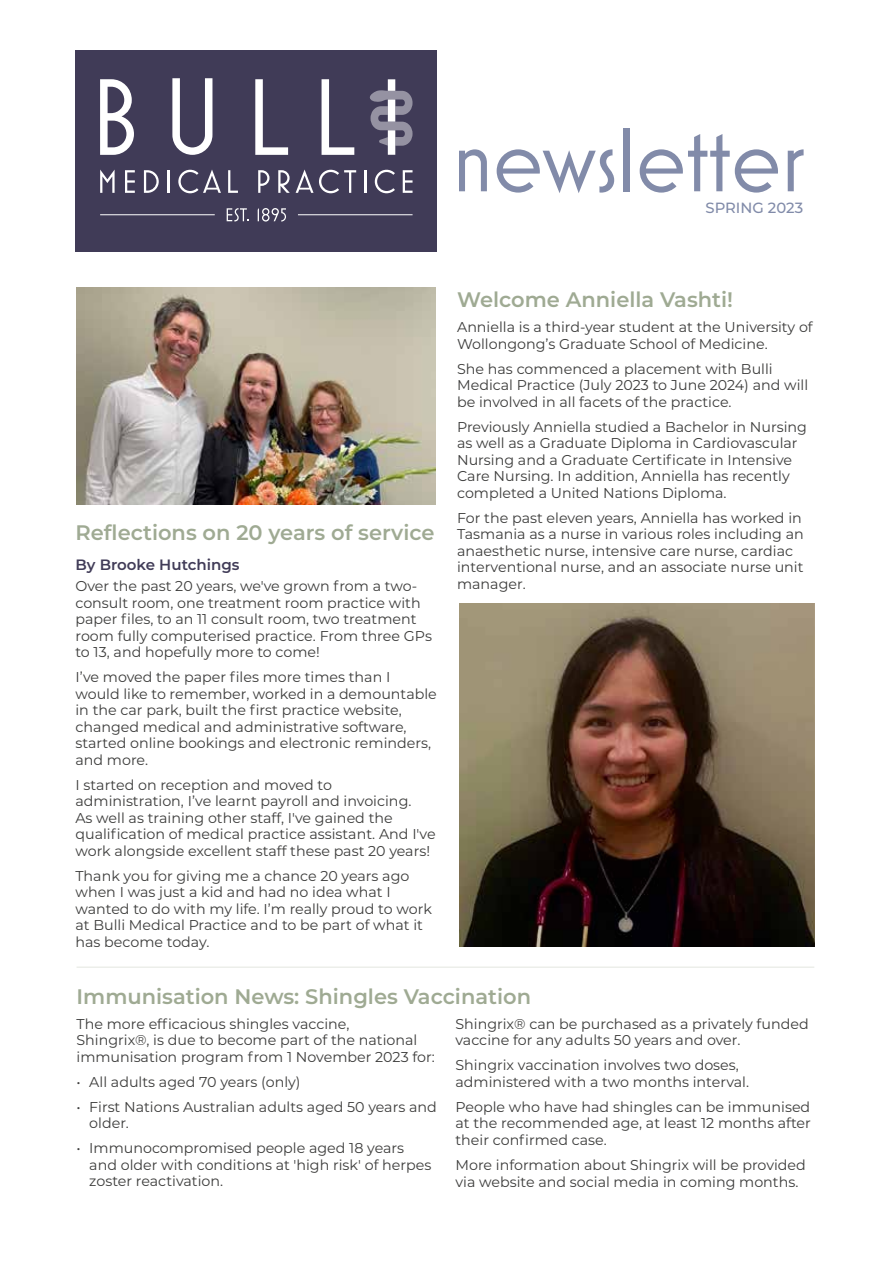
<style>
.page{position:relative;width:893px;height:1263px;background:#fff}
.page>*{position:absolute;margin:0;border:0;box-sizing:border-box;transform-origin:0 0}
.t1{font:600 21px "Montserrat";color:#9faa93}
.t2{font:600 15px "Montserrat";color:#413c58}
.t3{font:500 14.85px "Montserrat";color:#818ba9}
.t4{font:14.25px/16.5px "Montserrat";color:#3c3c3b}
</style>
<div class="page">
<div style="left:75px;top:50px;width:362px;height:201px;background:#403b57"></div>
<div style="left:388px;top:130px;width:7px;height:25px;background:#fff"></div>
<svg style="left:370px;top:79px;width:43px;height:67px"></svg>
<svg style="left:100px;top:79px;width:34px;height:76px"></svg>
<svg style="left:172px;top:78px;width:40px;height:77px"></svg>
<svg style="left:255px;top:79px;width:33px;height:76px"></svg>
<svg style="left:322px;top:79px;width:32px;height:76px"></svg>
<svg style="left:100px;top:170px;width:15px;height:23px"></svg>
<svg style="left:125px;top:170px;width:10px;height:23px"></svg>
<svg style="left:144px;top:170px;width:15px;height:23px"></svg>
<hr style="left:167px;top:170px;width:3px;height:23px;background:#fff">
<svg style="left:178px;top:169px;width:43px;height:24px"></svg>
<svg style="left:228px;top:170px;width:10px;height:23px"></svg>
<svg style="left:258px;top:170px;width:11px;height:23px"></svg>
<svg style="left:278px;top:170px;width:12px;height:23px"></svg>
<svg style="left:296px;top:169px;width:60px;height:24px"></svg>
<hr style="left:364px;top:170px;width:2px;height:23px;background:#fff">
<svg style="left:375px;top:170px;width:20px;height:23px"></svg>
<svg style="left:403px;top:170px;width:9px;height:23px"></svg>
<svg style="left:227px;top:208px;width:22px;height:13px"></svg>
<svg style="left:258px;top:208px;width:28px;height:14px"></svg>
<hr style="left:298px;top:214px;width:115px;height:1px;background:#fff">
<hr style="left:100px;top:214px;width:115px;height:1px;background:#fff">
<svg style="left:459px;top:149px;width:28px;height:42px"></svg>
<svg style="left:497px;top:149px;width:117px;height:44px"></svg>
<div style="left:624px;top:128px;width:6px;height:63px;background:#828ba9"></div>
<svg style="left:640px;top:134px;width:138px;height:59px"></svg>
<svg style="left:788px;top:149px;width:16px;height:42px"></svg>
<img style="left:459px;top:603px;width:355px;height:343px">
<img style="left:76px;top:287px;width:360px;height:217px">
<hr style="left:77px;top:967px;width:737px;height:1px;background:#9faa93">
<p class="t3" style="left:705px;top:197px;width:99px">SPRING 2023</p>
<h1 class="t1" style="left:75px;top:517px;width:361px">Reflections on 20 years of service</h1>
<p class="t2" style="left:75px;top:554px;width:166px">By Brooke Hutchings</p>
<p class="t4" style="left:75px;top:577px;width:358px">Over the past 20 years, we've grown from a two&shy;consult room, one treatment room practice with paper files, to an 11 consult room, two treatment room fully computerised practice. From three GPs to 13, and hopefully more to come!</p>
<p class="t4" style="left:75px;top:668px;width:363px">I’ve moved the paper files more times than I would like to remember, worked in a demountable in the car park, built the first practice website, changed medical and administrative software, started online bookings and electronic reminders, and more.</p>
<p class="t4" style="left:75px;top:776px;width:362px">I started on reception and moved to administration, I’ve learnt payroll and invoicing.<br>As well as training other staff, I've gained the qualification of medical practice assistant. And I've work alongside excellent staff these past 20 years!</p>
<p class="t4" style="left:75px;top:867px;width:358px">Thank you for giving me a chance 20 years ago when I was just a kid and had no idea what I wanted to do with my life. I’m really proud to work at Bulli Medical Practice and to be part of what it has become today.</p>
<h1 class="t1" style="left:457px;top:285px;width:277px">Welcome Anniella Vashti!</h1>
<p class="t4" style="left:457px;top:319px;width:357px">Anniella is a third-year student at the University of<br>Wollongong’s Graduate School of Medicine.</p>
<p class="t4" style="left:457px;top:360px;width:353px">She has commenced a placement with Bulli<br>Medical Practice (July 2023 to June 2024) and will be involved in all facets of the practice.</p>
<p class="t4" style="left:457px;top:418px;width:351px">Previously Anniella studied a Bachelor in Nursing as well as a Graduate Diploma in Cardiovascular Nursing and a Graduate Certificate in Intensive Care Nursing. In addition, Anniella has recently completed a United Nations Diploma.</p>
<p class="t4" style="left:457px;top:509px;width:348px">For the past eleven years, Anniella has worked in Tasmania as a nurse in various roles including an anaesthetic nurse, intensive care nurse, cardiac interventional nurse, and an associate nurse unit manager.</p>
<h1 class="t1" style="left:77px;top:981px;width:456px">Immunisation News: Shingles Vaccination</h1>
<p class="t4" style="left:77px;top:1015px;width:360px">The more efficacious shingles vaccine,<br>Shingrix®, is due to become part of the national immunisation program from 1 November 2023 for:</p>
<p class="t4" style="left:77px;top:1073px;width:226px">• All adults aged 70 years (only)</p>
<p class="t4" style="left:89px;top:1098px;width:349px;text-indent:-13px">• First Nations Australian adults aged 50 years and older.</p>
<p class="t4" style="left:89px;top:1140px;width:344px;text-indent:-13px">• Immunocompromised people aged 18 years and older with conditions at 'high risk' of herpes zoster reactivation.</p>
<p class="t4" style="left:455px;top:1015px;width:355px">Shingrix® can be purchased as a privately funded vaccine for any adults 50 years and over.</p>
<p class="t4" style="left:455px;top:1057px;width:295px">Shingrix vaccination involves two doses, administered with a two months interval.</p>
<p class="t4" style="left:455px;top:1098px;width:357px;text-align:justify">People who have had shingles can be immunised at the recommended age, at least 12 months after their confirmed case.</p>
<p class="t4" style="left:455px;top:1156px;width:352px">More information about Shingrix will be provided via website and social media in coming months.</p>
</div>
